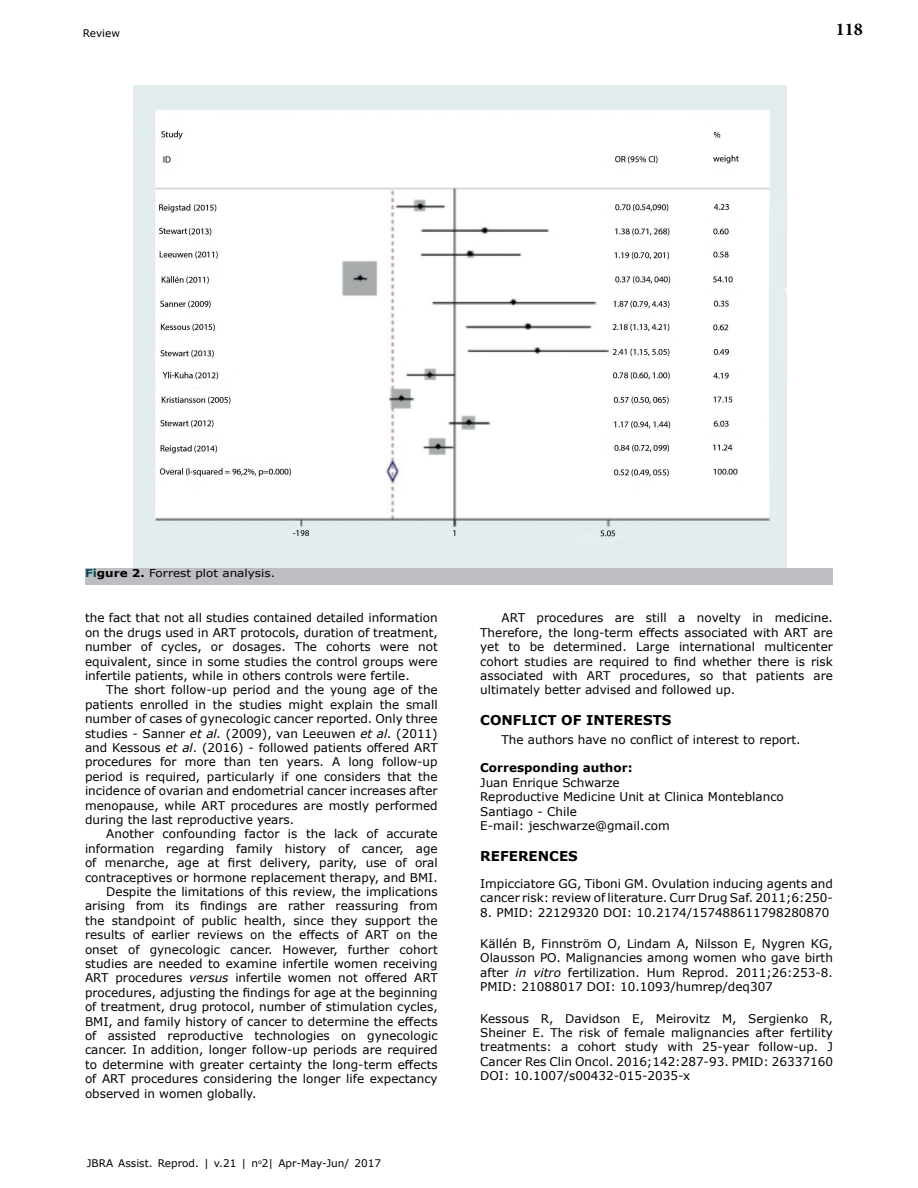
<style>
.page{position:relative;width:918px;height:1188px;background:#fff}
.page>*{position:absolute;margin:0;border:0;box-sizing:border-box;transform-origin:0 0}
.t1{font:700 18px "Minion Pro";color:#000}
.t2{font:700 13.5px "Verdana";color:#000}
.t3{font:12px/14.4px "Verdana";color:#000;text-align:justify}
.t4{font:700 12px "Verdana";color:#000}
.t5{font:10.8px "Verdana";color:#000;scale:1.11 1}
.t6{font:10.5px "Verdana";color:#000}
.s1{font-weight:700;color:#084b57}
.s2{font-weight:700}
.s3{font-style:italic}
</style>
<div class="page">
<img style="left:134px;top:85px;width:652px;height:482px">
<div style="left:85px;top:568px;width:748px;height:16px;background:#bdbec1"></div>
<p class="t6" style="left:83px;top:26px;width:39px">Review</p>
<h1 class="t1" style="left:836px;top:17px;width:28px">118</h1>
<p class="t5" style="left:85px;top:566px;width:173px"><span class="s1">Fi</span><span class="s2">gure 2.</span> Forrest plot analysis.</p>
<p class="t3" style="left:85px;top:611px;width:354px">the fact that not all studies contained detailed information on the drugs used in ART protocols, duration of treatment, number of cycles, or dosages. The cohorts were not equivalent, since in some studies the control groups were infertile patients, while in others controls were fertile.</p>
<p class="t3" style="left:85px;top:683px;width:354px;text-indent:21px">The short follow-up period and the young age of the patients enrolled in the studies might explain the small number of cases of gynecologic cancer reported. Only three studies - Sanner <span class="s3">et al.</span> (2009), van Leeuwen <span class="s3">et al.</span> (2011) and Kessous <span class="s3">et al</span>. (2016) - followed patients offered ART procedures for more than ten years. A long follow-up period is required, particularly if one considers that the incidence of ovarian and endometrial cancer increases after menopause, while ART procedures are mostly performed during the last reproductive years.</p>
<p class="t3" style="left:106px;top:827px;width:333px">Another confounding factor is the lack of accurate</p>
<p class="t3" style="left:85px;top:841px;width:354px">information regarding family history of cancer, age</p>
<p class="t3" style="left:85px;top:855px;width:354px">of menarche, age at first delivery, parity, use of oral</p>
<p class="t3" style="left:85px;top:870px;width:354px">contraceptives or hormone replacement therapy, and BMI.</p>
<p class="t3" style="left:106px;top:884px;width:333px">Despite the limitations of this review, the implications</p>
<p class="t3" style="left:85px;top:899px;width:354px">arising from its findings are rather reassuring from</p>
<p class="t3" style="left:85px;top:913px;width:354px">the standpoint of public health, since they support the</p>
<p class="t3" style="left:85px;top:927px;width:354px">results of earlier reviews on the effects of ART on the</p>
<p class="t3" style="left:85px;top:942px;width:354px">onset of gynecologic cancer. However, further cohort</p>
<p class="t3" style="left:85px;top:956px;width:354px">studies are needed to examine infertile women receiving</p>
<p class="t3" style="left:85px;top:971px;width:354px">ART procedures <span class="s3">versus</span> infertile women not offered ART</p>
<p class="t3" style="left:85px;top:985px;width:354px">procedures, adjusting the findings for age at the beginning</p>
<p class="t3" style="left:85px;top:999px;width:354px">of treatment, drug protocol, number of stimulation cycles,</p>
<p class="t3" style="left:85px;top:1014px;width:354px">BMI, and family history of cancer to determine the effects</p>
<p class="t3" style="left:85px;top:1028px;width:354px">of assisted reproductive technologies on gynecologic</p>
<p class="t3" style="left:85px;top:1043px;width:354px">cancer. In addition, longer follow-up periods are required</p>
<p class="t3" style="left:85px;top:1057px;width:354px">to determine with greater certainty the long-term effects</p>
<p class="t3" style="left:85px;top:1071px;width:354px">of ART procedures considering the longer life expectancy</p>
<p class="t3" style="left:85px;top:1086px;width:173px">observed in women globally.</p>
<p class="t6" style="left:87px;top:1156px;width:296px">JBRA Assist. Reprod. | v.21 | n<sup>o</sup>2| Apr-May-Jun/ 2017</p>
<p class="t3" style="left:480px;top:611px;width:354px;text-indent:21px">ART procedures are still a novelty in medicine.<br>Therefore, the long-term effects associated with ART are yet to be determined. Large international multicenter cohort studies are required to find whether there is risk associated with ART procedures, so that patients are ultimately better advised and followed up.</p>
<p class="t2" style="left:480px;top:710px;width:193px">CONFLICT OF INTERESTS</p>
<p class="t3" style="left:502px;top:732px;width:301px">The authors have no conflict of interest to report.</p>
<p class="t4" style="left:480px;top:760px;width:154px">Corresponding author:</p>
<p class="t3" style="left:480px;top:775px;width:305px;text-align:left">Juan Enrique Schwarze<br>Reproductive Medicine Unit at Clinica Monteblanco<br>Santiago - Chile<br>E-mail: jeschwarze@gmail.com</p>
<p class="t2" style="left:480px;top:846px;width:99px">REFERENCES</p>
<p class="t3" style="left:480px;top:876px;width:354px">Impicciatore GG, Tiboni GM. Ovulation inducing agents and cancer risk: review of literature. Curr Drug Saf. 2011;6:250-</p>
<p class="t3" style="left:480px;top:905px;width:351px">8. PMID: 22129320 DOI: 10.2174/157488611798280870</p>
<p class="t3" style="left:480px;top:936px;width:354px">Källén B, Finnström O, Lindam A, Nilsson E, Nygren KG, Olausson PO. Malignancies among women who gave birth after <span class="s3">in vitro</span> fertilization. Hum Reprod. 2011;26:253-8.<br>PMID: 21088017 DOI: 10.1093/humrep/deq307</p>
<p class="t3" style="left:480px;top:1011px;width:354px">Kessous R, Davidson E, Meirovitz M, Sergienko R, Sheiner E. The risk of female malignancies after fertility treatments: a cohort study with 25-year follow-up. J Cancer Res Clin Oncol. 2016;142:287-93. PMID: 26337160<br>DOI: 10.1007/s00432-015-2035-x</p>
</div>
